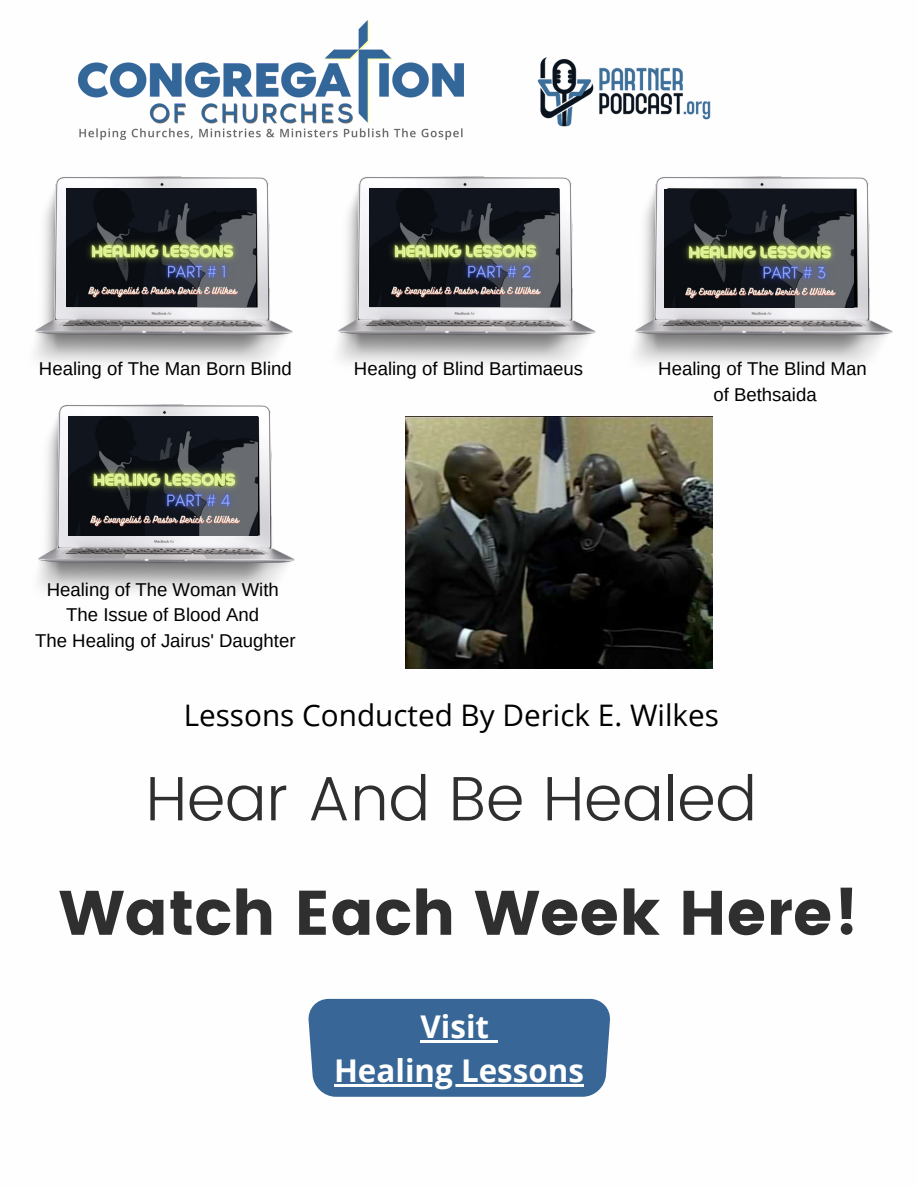
<style>
.page{position:relative;width:918px;height:1188px;background:#fff}
.page>*{position:absolute;margin:0;border:0;box-sizing:border-box;transform-origin:0 0}
.t1{font:62.7px "Poppins";color:#2f2f2f}
.t2{font:300 62.7px "Poppins";color:#2f2f2f}
.t3{font:700 31.35px "Open Sans";color:#fff}
.t4{font:29.7px "Open Sans";color:#000}
.t5{font:18.6px "Arimo";color:#000}
</style>
<div class="page">
<img style="left:405px;top:417px;width:308px;height:252px">
<img style="left:78px;top:20px;width:386px;height:120px">
<img style="left:35px;top:177px;width:257px;height:188px">
<img style="left:67px;top:189px;width:189px;height:118px">
<img style="left:338px;top:177px;width:258px;height:188px">
<img style="left:370px;top:189px;width:189px;height:118px">
<img style="left:635px;top:177px;width:257px;height:188px">
<img style="left:664px;top:189px;width:189px;height:119px">
<img style="left:38px;top:405px;width:257px;height:188px">
<img style="left:69px;top:417px;width:189px;height:118px">
<img style="left:537px;top:57px;width:174px;height:70px">
<div style="left:308px;top:999px;width:302px;height:98px;background:#386797"></div>
<hr style="left:334px;top:1084px;width:250px;height:2px;background:#fff">
<p class="t5" style="left:39px;top:358px;width:254px">Healing of The Man Born Blind</p>
<p class="t5" style="left:354px;top:358px;width:231px">Healing of Blind Bartimaeus</p>
<p class="t5" style="left:658px;top:358px;width:210px">Healing of The Blind Man</p>
<p class="t5" style="left:713px;top:384px;width:105px">of Bethsaida</p>
<p class="t5" style="left:47px;top:579px;width:234px">Healing of The Woman With</p>
<p class="t5" style="left:66px;top:605px;width:194px">The Issue of Blood And</p>
<p class="t5" style="left:35px;top:630px;width:262px">The Healing of Jairus' Daughter</p>
<p class="t4" style="left:184px;top:694px;width:537px">Lessons Conducted By Derick E. Wilkes</p>
<p class="t2" style="left:146px;top:762px;width:613px">Hear And Be Healed</p>
<p class="t1" style="left:59px;top:876px;width:802px">Watch Each Week Here!</p>
<p class="t3" style="left:421px;top:1004px;width:70px">Visit</p>
<p class="t3" style="left:334px;top:1048px;width:251px">Healing Lessons</p>
</div>
